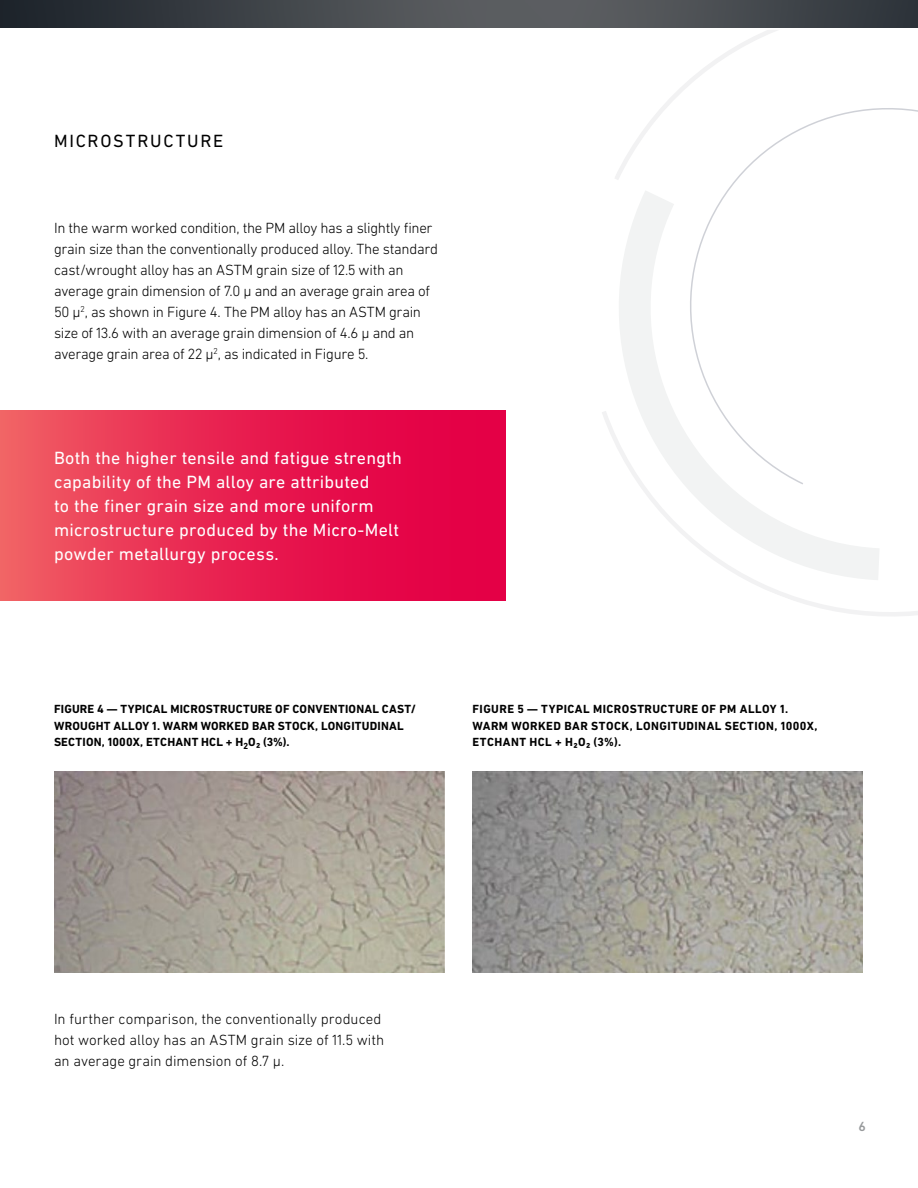
<style>
.page{position:relative;width:918px;height:1188px;background:#fff}
.page>*{position:absolute;margin:0;border:0;box-sizing:border-box;transform-origin:0 0}
.t1{font:18px/24px "DIN Next LT Pro";letter-spacing:.01em;color:#fff}
.t2{font:18px "DIN Next LT Pro";letter-spacing:.095em;color:#000}
.t3{font:300 15px/21px "DIN Next LT Pro";letter-spacing:-.02em;color:#000}
.t4{font:300 15px/21px "DIN Next LT Pro";color:#000}
.t5{font:500 13.5px "DIN Next LT Pro";color:#97999b}
.t6{font:700 12px/16.5px "DIN Next LT Pro";letter-spacing:.025em;color:#000}
</style>
<div class="page">
<img style="left:0;top:0;width:918px;height:28px">
<svg style="left:602px;top:30px;width:316px;height:586px"></svg>
<div style="left:0;top:410px;width:506px;height:191px;background:linear-gradient(to right,#ef5661,#e20041)"></div>
<img style="left:54px;top:772px;width:390px;height:200px">
<img style="left:472px;top:772px;width:391px;height:200px">
<p class="t2" style="left:54px;top:130px;width:171px">MICROSTRUCTURE</p>
<p class="t3" style="left:54px;top:217px;width:386px">In the warm worked condition, the PM alloy has a slightly finer grain size than the conventionally produced alloy. The standard cast/wrought alloy has an ASTM grain size of 12.5 with an average grain dimension of 7.0 µ and an average grain area of 50 µ<sup>2</sup>, as shown in Figure 4. The PM alloy has an ASTM grain size of 13.6 with an average grain dimension of 4.6 µ and an average grain area of 22 µ<sup>2</sup>, as indicated in Figure 5.</p>
<p class="t1" style="left:54px;top:446px;width:349px">Both the higher tensile and fatigue strength capability of the PM alloy are attributed<br>to the finer grain size and more uniform microstructure produced by the Micro-Melt powder metallurgy process.</p>
<p class="t6" style="left:54px;top:701px;width:363px">FIGURE 4 — TYPICAL MICROSTRUCTURE OF CONVENTIONAL CAST/<br>WROUGHT ALLOY 1. WARM WORKED BAR STOCK, LONGITUDINAL<br>SECTION, 1000X, ETCHANT HCL + H<sub>2</sub>O₂ (3%).</p>
<p class="t6" style="left:472px;top:701px;width:347px">FIGURE 5 — TYPICAL MICROSTRUCTURE OF PM ALLOY 1.<br>WARM WORKED BAR STOCK, LONGITUDINAL SECTION, 1000X,<br>ETCHANT HCL + H₂O₂ (3%).</p>
<p class="t4" style="left:54px;top:1008px;width:332px">In further comparison, the conventionally produced hot worked alloy has an ASTM grain size of 11.5 with an average grain dimension of 8.7 µ.</p>
<p class="t5" style="left:858px;top:1119px;width:9px">6</p>
</div>
